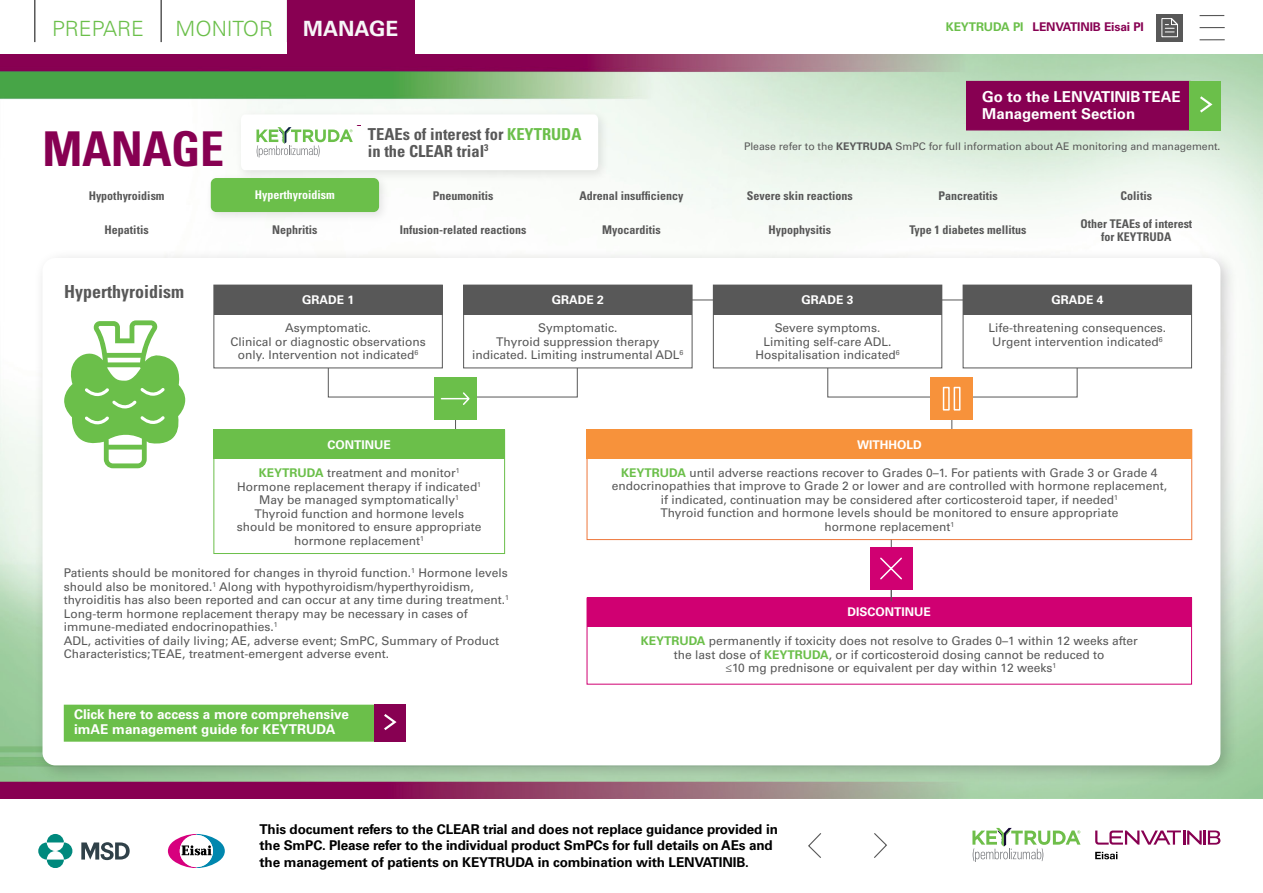
<style>
.page{position:relative;width:1263px;height:893px;background:#fff}
.page>*{position:absolute;margin:0;border:0;box-sizing:border-box;transform-origin:0 0}
.t1{font:700 condensed 48px "Univers LT Std";letter-spacing:-.01em;color:#870052}
.t2{font:300 21px "Univers LT Std";color:#6bbf4a}
.t3{font:700 21px "Univers LT Std";color:#f7f6f7}
.t4{font:700 condensed 18px "Univers LT Std";color:#585858}
.t5{font:700 condensed 16.5px/16.5px "Univers LT Std";color:#585858}
.t6{font:700 15px/16.5px "Univers LT Std";color:#fff}
.t7{font:700 13.5px/16.2px "Univers LT Std";letter-spacing:-.01em;color:#000}
.t8{font:700 13.5px/15px "Univers LT Std";color:#fff}
.t9{font:12px/13.5px "Univers LT Std";color:#585858;text-align:center}
.t10{font:700 condensed 12px/12.8px "Univers LT Std";color:#585858;text-align:center}
.t11{font:700 12px "Univers LT Std";color:#fff}
.t12{font:700 12px "Univers LT Std";letter-spacing:-.01em;color:#870052}
.t13{font:700 condensed 12px "Univers LT Std";color:#fff}
.t14{font:10.5px "Univers LT Std";letter-spacing:-.005em;color:#585858}
.s1{color:#6bbf4a}
.s2{font-weight:700}
.s3{font-weight:700;color:#6bbf4a}
</style>
<div class="page">
<svg style="left:38px;top:834px;width:34px;height:34px"></svg>
<svg style="left:81px;top:842px;width:49px;height:18px"></svg>
<svg style="left:168px;top:834px;width:57px;height:34px"></svg>
<img style="left:0;top:55px;width:1263px;height:743px">
<svg style="left:972px;top:828px;width:108px;height:34px"></svg>
<svg style="left:1095px;top:852px;width:22px;height:7px"></svg>
<svg style="left:1095px;top:830px;width:125px;height:15px"></svg>
<hr style="left:34px;top:0;width:2px;height:42px;background:#585858">
<hr style="left:160px;top:0;width:2px;height:42px;background:#585858">
<div style="left:287px;top:0;width:128px;height:55px;background:#880052"></div>
<div style="left:33px;top:248px;width:1206px;height:536px;background:#000;opacity:.2"></div>
<div style="left:43px;top:258px;width:1177px;height:507px;background:#fff;border-radius:13px"></div>
<div style="left:966px;top:81px;width:225px;height:49px;background:#870052"></div>
<div style="left:1189px;top:81px;width:31px;height:50px;background:#6bbf4a"></div>
<svg style="left:1200px;top:96px;width:13px;height:17px"></svg>
<div style="left:235px;top:108px;width:375px;height:74px;background:#f3f7f3"></div>
<div style="left:241px;top:115px;width:357px;height:55px;background:#fff"></div>
<div style="left:64px;top:705px;width:339px;height:37px;background:#6bbf4a;border:1px solid #6bbf4a"></div>
<div style="left:375px;top:704px;width:31px;height:37px;background:#870052"></div>
<svg style="left:384px;top:714px;width:13px;height:17px"></svg>
<hr style="left:522px;top:300px;width:465px;height:1px;background:#585858">
<hr style="left:455px;top:399px;width:1px;height:33px;background:#585858">
<div style="left:214px;top:430px;width:291px;height:124px;border:1px solid #6bbf4a"></div>
<div style="left:214px;top:430px;width:291px;height:29px;background:#6bbf4a"></div>
<hr style="left:951px;top:403px;width:1px;height:32px;background:#585858">
<div style="left:587px;top:430px;width:605px;height:110px;border:1px solid #ee763a"></div>
<div style="left:587px;top:430px;width:605px;height:29px;background:#f7923b"></div>
<div style="left:930px;top:377px;width:43px;height:43px;background:#f7923b"></div>
<svg style="left:942px;top:386px;width:19px;height:25px"></svg>
<div style="left:434px;top:377px;width:42px;height:43px;background:#6bbf4a"></div>
<svg style="left:440px;top:392px;width:30px;height:13px"></svg>
<div style="left:587px;top:597px;width:605px;height:30px;background:#d00072"></div>
<hr style="left:891px;top:540px;width:1px;height:61px;background:#585858">
<div style="left:870px;top:547px;width:42px;height:43px;background:#d00072"></div>
<svg style="left:880px;top:557px;width:22px;height:23px"></svg>
<svg style="left:64px;top:320px;width:122px;height:148px"></svg>
<div style="left:713px;top:285px;width:229px;height:83px;border:1px solid #585858"></div>
<div style="left:463px;top:285px;width:229px;height:30px;background:#585858"></div>
<div style="left:713px;top:285px;width:229px;height:30px;background:#585858"></div>
<div style="left:963px;top:285px;width:229px;height:30px;background:#585858"></div>
<div style="left:214px;top:285px;width:228px;height:30px;background:#585858"></div>
<svg style="left:874px;top:833px;width:13px;height:25px"></svg>
<svg style="left:808px;top:833px;width:14px;height:25px"></svg>
<svg style="left:1199px;top:15px;width:25px;height:1px"></svg>
<svg style="left:1199px;top:39px;width:26px;height:1px"></svg>
<svg style="left:1199px;top:27px;width:26px;height:1px"></svg>
<div style="left:1156px;top:14px;width:27px;height:27px;background:#585858"></div>
<svg style="left:1161px;top:18px;width:17px;height:19px"></svg>
<div style="left:205px;top:172px;width:185px;height:51px;background:#000;opacity:.1"></div>
<div style="left:211px;top:178px;width:168px;height:34px;background:#6bbf4a;border-radius:6px"></div>
<h2 class="t2" style="left:52px;top:16px;width:93px">PREPARE</h2>
<h2 class="t2" style="left:176px;top:16px;width:99px">MONITOR</h2>
<h2 class="t3" style="left:303px;top:16px;width:97px">MANAGE</h2>
<p class="t12" style="left:946px;top:20px;width:200px"><span class="s1">KEYTRUDA PI</span> LENVATINIB Eisai PI</p>
<p class="t6" style="left:982px;top:89px;width:200px">Go to the LENVATINIB TEAE<br>Management Section</p>
<h3 class="t5" style="left:368px;top:126px;width:215px">TEAEs of interest for <span class="s1">KEYTRUDA </span>in the CLEAR trial<sup>3</sup></h3>
<p class="t10" style="left:579px;top:189px;width:105px">Adrenal insufficiency</p>
<h1 class="t1" style="left:43px;top:120px;width:183px">MANAGE</h1>
<p class="t14" style="left:744px;top:140px;width:478px">Please refer to the <span class="s2">KEYTRUDA</span> SmPC for full information about AE monitoring and management.</p>
<p class="t13" style="left:255px;top:188px;width:81px">Hyperthyroidism</p>
<p class="t10" style="left:89px;top:189px;width:77px">Hypothyroidism</p>
<p class="t10" style="left:747px;top:189px;width:107px">Severe skin reactions</p>
<p class="t10" style="left:938px;top:189px;width:61px">Pancreatitis</p>
<p class="t10" style="left:272px;top:223px;width:47px">Nephritis</p>
<p class="t10" style="left:433px;top:189px;width:62px">Pneumonitis</p>
<p class="t10" style="left:1121px;top:189px;width:33px">Colitis</p>
<p class="t10" style="left:1080px;top:217px;width:113px">Other TEAEs of interest for KEYTRUDA</p>
<p class="t10" style="left:400px;top:223px;width:128px">Infusion-related reactions</p>
<p class="t10" style="left:602px;top:223px;width:60px">Myocarditis</p>
<p class="t10" style="left:768px;top:223px;width:64px">Hypophysitis</p>
<p class="t10" style="left:909px;top:223px;width:118px">Type 1 diabetes mellitus</p>
<p class="t10" style="left:105px;top:223px;width:46px">Hepatitis</p>
<p class="t4" style="left:64px;top:280px;width:121px">Hyperthyroidism</p>
<p class="t11" style="left:302px;top:293px;width:54px">GRADE 1</p>
<p class="t11" style="left:552px;top:293px;width:54px">GRADE 2</p>
<p class="t11" style="left:801px;top:293px;width:54px">GRADE 3</p>
<p class="t11" style="left:1051px;top:293px;width:54px">GRADE 4</p>
<p class="t9" style="left:230px;top:321px;width:197px">Asymptomatic.<br>Clinical or diagnostic observations only. Intervention not indicated<sup>6</sup></p>
<p class="t9" style="left:472px;top:321px;width:213px">Symptomatic.<br>Thyroid suppression therapy indicated. Limiting instrumental ADL<sup>6</sup></p>
<p class="t9" style="left:756px;top:321px;width:145px">Severe symptoms.<br>Limiting self-care ADL.<br>Hospitalisation indicated<sup>6</sup></p>
<p class="t9" style="left:989px;top:321px;width:179px;text-align:left">Life-threatening consequences.<br>Urgent intervention indicated<sup>6</sup></p>
<p class="t11" style="left:328px;top:437px;width:65px">CONTINUE</p>
<p class="t11" style="left:857px;top:437px;width:66px">WITHHOLD</p>
<p class="t9" style="left:259px;top:466px;width:202px"><span class="s3">KEYTRUDA</span> treatment and monitor<sup>1</sup></p>
<p class="t9" style="left:237px;top:480px;width:245px">Hormone replacement therapy if indicated<sup>1</sup></p>
<p class="t9" style="left:259px;top:493px;width:201px">May be managed symptomatically<sup>1</sup></p>
<p class="t9" style="left:237px;top:507px;width:246px">Thyroid function and hormone levels should be monitored to ensure appropriate hormone replacement<sup>1</sup></p>
<p class="t9" style="left:612px;top:466px;width:557px"><span class="s3">KEYTRUDA</span> until adverse reactions recover to Grades 0–1. For patients with Grade 3 or Grade 4 endocrinopathies that improve to Grade 2 or lower and are controlled with hormone replacement, if indicated, continuation may be considered after corticosteroid taper, if needed<sup>1</sup></p>
<p class="t9" style="left:660px;top:506px;width:459px">Thyroid function and hormone levels should be monitored to ensure appropriate hormone replacement<sup>1</sup></p>
<p class="t9" style="left:64px;top:566px;width:447px;text-align:left">Patients should be monitored for changes in thyroid function.<sup>1</sup> Hormone levels should also be monitored.<sup>1</sup> Along with hypothyroidism/hyperthyroidism, thyroiditis has also been reported and can occur at any time during treatment.<sup>1</sup></p>
<p class="t9" style="left:64px;top:607px;width:405px;text-align:left">Long-term hormone replacement therapy may be necessary in cases of immune-mediated endocrinopathies.<sup>1</sup></p>
<p class="t9" style="left:64px;top:634px;width:437px;text-align:left">ADL, activities of daily living; AE, adverse event; SmPC, Summary of Product<br>Characteristics; TEAE, treatment-emergent adverse event.</p>
<p class="t8" style="left:74px;top:707px;width:276px">Click here to access a more comprehensive imAE management guide for KEYTRUDA</p>
<p class="t11" style="left:848px;top:605px;width:85px">DISCONTINUE</p>
<p class="t9" style="left:641px;top:634px;width:498px"><span class="s3">KEYTRUDA</span> permanently if toxicity does not resolve to Grades 0–1 within 12 weeks after the last dose of <span class="s3">KEYTRUDA</span>, or if corticosteroid dosing cannot be reduced to<br>≤10 mg prednisone or equivalent per day within 12 weeks<sup>1</sup></p>
<p class="t7" style="left:260px;top:821px;width:520px">This document refers to the CLEAR trial and does not replace guidance provided in the SmPC. Please refer to the individual product SmPCs for full details on AEs and the management of patients on KEYTRUDA in combination with LENVATINIB.</p>
</div>
